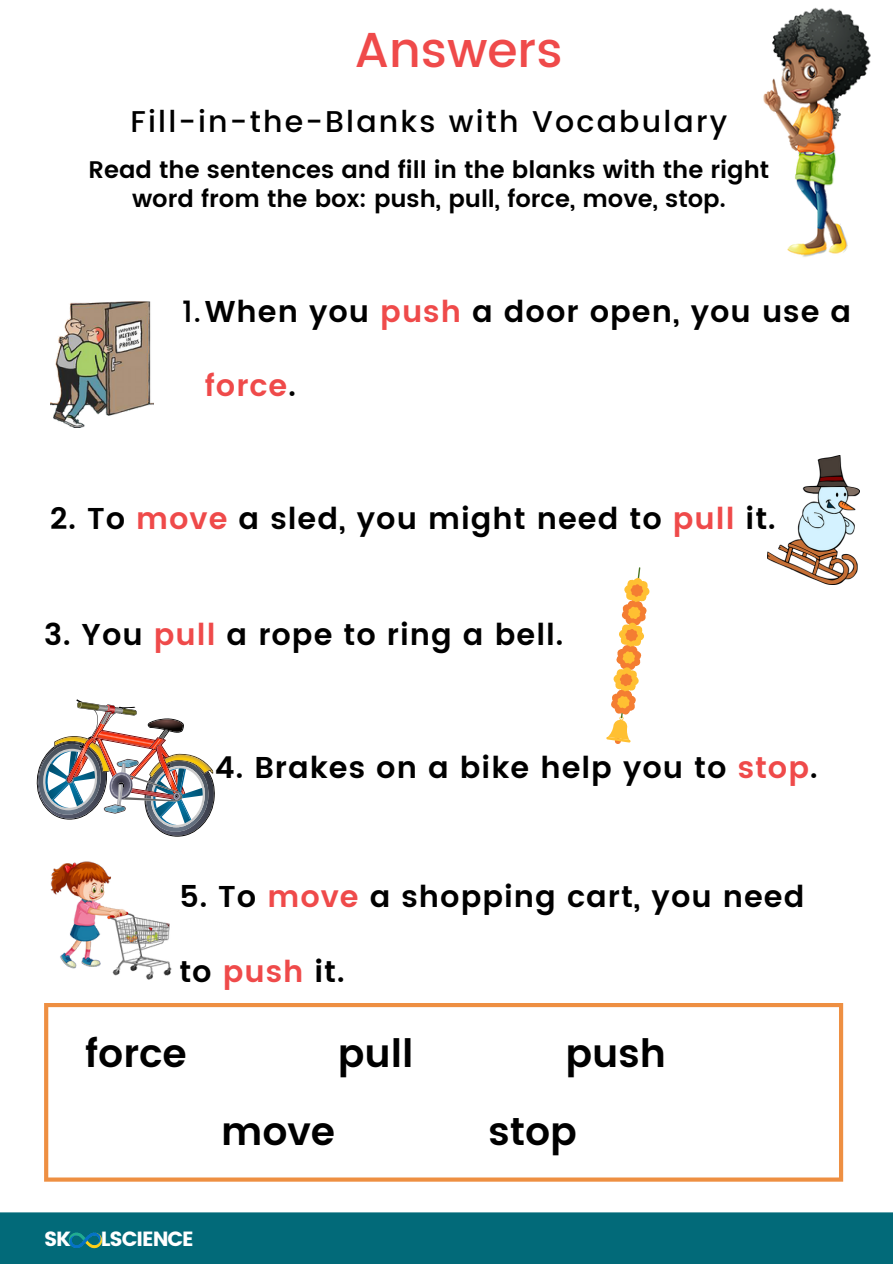
<style>
.page{position:relative;width:893px;height:1264px;background:#fff}
.page>*{position:absolute;margin:0;border:0;box-sizing:border-box;transform-origin:0 0}
.t1{font:500 48.9px "Poppins";color:#ef4a4a}
.t2{font:600 39px "Poppins";color:#000}
.t3{font:600 30.15px "Poppins";letter-spacing:.035em;color:#000}
.t4{font:600 30.15px "Poppins";letter-spacing:.035em;color:#ef4a4a}
.t5{font:500 30px "Poppins";letter-spacing:.075em;color:#000}
.t6{font:600 24px/29.2px "Poppins";color:#000;text-align:center}
.t7{font:20.55px "Poppins";letter-spacing:-.05em;color:#fff}
.s1{font-weight:500}
.s2{color:#ef4a4a}
.s3{color:#000}
</style>
<div class="page">
<img style="left:763px;top:7px;width:108px;height:250px">
<div style="left:0;top:1212px;width:892px;height:51px;background:#026a79"></div>
<img style="left:68px;top:1232px;width:34px;height:17px">
<img style="left:50px;top:301px;width:104px;height:127px">
<svg style="left:44px;top:1003px;width:799px;height:178px"></svg>
<img style="left:50px;top:861px;width:122px;height:118px">
<img style="left:36px;top:699px;width:179px;height:137px">
<svg style="left:606px;top:567px;width:44px;height:177px"></svg>
<img style="left:767px;top:455px;width:92px;height:130px">
<h1 class="t1" style="left:355px;top:22px;width:209px">Answers</h1>
<p class="t5" style="left:130px;top:104px;width:598px">Fill-in-the-Blanks with Vocabulary</p>
<p class="t6" style="left:88px;top:155px;width:682px">Read the sentences and fill in the blanks with the right word from the box: push, pull, force, move, stop.</p>
<p class="t3" style="left:182px;top:294px;width:670px"><span class="s1">1.</span>When you <span class="s2">push</span> a door open, you use a</p>
<p class="t4" style="left:205px;top:368px;width:92px">force<span class="s3">.</span></p>
<h2 class="t3" style="left:50px;top:501px;width:726px">2. To <span class="s2">move</span> a sled, you might need to <span class="s2">pull</span> it.</h2>
<h2 class="t3" style="left:44px;top:617px;width:520px">3. You <span class="s2">pull</span> a rope to ring a bell.</h2>
<h2 class="t3" style="left:215px;top:750px;width:604px">4. Brakes on a bike help you to <span class="s2">stop</span>.</h2>
<h2 class="t3" style="left:179px;top:879px;width:626px">5. To <span class="s2">move</span> a shopping cart, you need</h2>
<h2 class="t3" style="left:179px;top:953px;width:167px">to <span class="s2">push</span> it.</h2>
<p class="t2" style="left:85px;top:1030px;width:103px">force</p>
<p class="t2" style="left:338px;top:1030px;width:77px">pull</p>
<p class="t2" style="left:565px;top:1030px;width:102px">push</p>
<h5 class="t7" style="left:44px;top:1227px;width:28px">SK</h5>
<h5 class="t7" style="left:101px;top:1227px;width:95px">LSCIENCE</h5>
<p class="t2" style="left:221px;top:1108px;width:116px">move</p>
<h2 class="t2" style="left:488px;top:1108px;width:90px">stop</h2>
</div>
